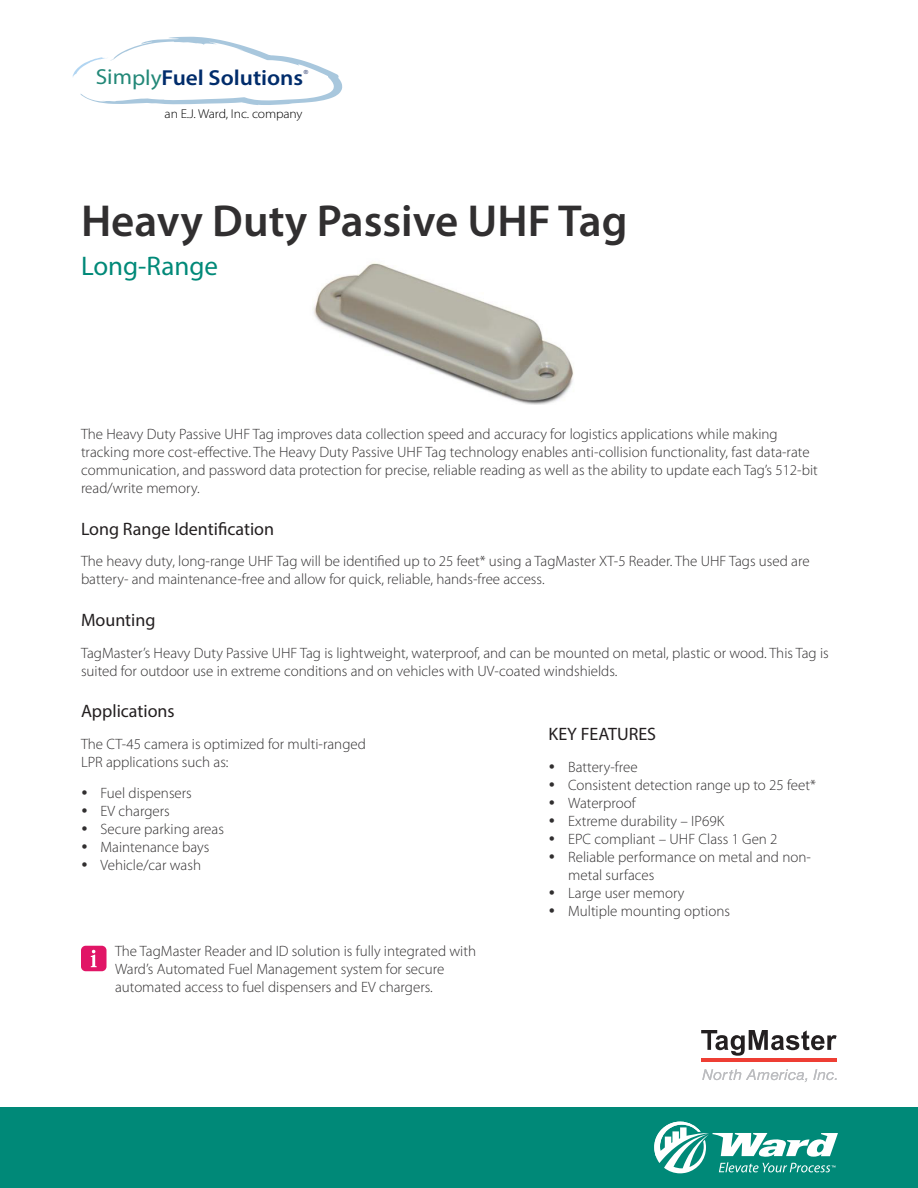
<style>
.page{position:relative;width:918px;height:1188px;background:#fff}
.page>*{position:absolute;margin:0;border:0;box-sizing:border-box;transform-origin:0 0}
.t1{font:600 45px "Myriad Pro";color:#312f30}
.H2-2{font:27px "Myriad Pro";color:#008978}
.t2{font:600 21.75px "Myriad Pro";letter-spacing:-.005em;color:#002c6b;scale:1.06 1}
.t3{font:18px "Myriad Pro";color:#231f20}
.note{font:300 15px/18px "Myriad Pro";color:#312f30}
.t4{font:300 12.75px "Myriad Pro";letter-spacing:-.01em;color:#000;scale:1.06 1}
.t5{font:5.55px "Arial";color:#223267;scale:1.06 1}
.s1{font-weight:400;color:#238878}
</style>
<div class="page">
<svg style="left:72px;top:37px;width:270px;height:68px"></svg>
<div style="left:0;top:1107px;width:918px;height:81px;background:#008978"></div>
<svg style="left:654px;top:1122px;width:184px;height:51px"></svg>
<svg style="left:701px;top:1030px;width:136px;height:26px"></svg>
<svg style="left:702px;top:1069px;width:105px;height:13px"></svg>
<svg style="left:813px;top:1069px;width:24px;height:11px"></svg>
<hr style="left:701px;top:1058px;width:136px;height:4px;background:#ee3e34">
<svg style="left:81px;top:946px;width:26px;height:25px"></svg>
<img style="left:312px;top:262px;width:262px;height:143px">
<p class="t2" style="left:96px;top:64px;width:197px"><span class="s1">Simply</span>Fuel Solutions</p>
<p class="t4" style="left:165px;top:106px;width:132px">an E.J. Ward, Inc. company</p>
<p class="t5" style="left:304px;top:68px;width:6px">®</p>
<h1 class="t1" style="left:81px;top:193px;width:548px">Heavy Duty Passive UHF Tag</h1>
<p class="H2-2" style="left:81px;top:250px;width:139px">Long-Range</p>
<p class="note" style="left:81px;top:425px;width:738px">The Heavy Duty Passive UHF Tag improves data collection speed and accuracy for logistics applications while making tracking more cost-effective. The Heavy Duty Passive UHF Tag technology enables anti-collision functionality, fast data-rate communication, and password data protection for precise, reliable reading as well as the ability to update each Tag’s 512-bit read/write memory.</p>
<h3 class="t3" style="left:81px;top:518px;width:195px">Long Range Identification</h3>
<p class="note" style="left:81px;top:552px;width:730px">The heavy duty, long-range UHF Tag will be identified up to 25 feet* using a TagMaster XT-5 Reader. The UHF Tags used are battery- and maintenance-free and allow for quick, reliable, hands-free access.</p>
<h3 class="t3" style="left:81px;top:609px;width:76px">Mounting</h3>
<p class="note" style="left:81px;top:643px;width:749px">TagMaster’s Heavy Duty Passive UHF Tag is lightweight, waterproof, and can be mounted on metal, plastic or wood. This Tag is suited for outdoor use in extreme conditions and on vehicles with UV-coated windshields.</p>
<h3 class="t3" style="left:81px;top:700px;width:95px">Applications</h3>
<p class="note" style="left:81px;top:735px;width:286px">The CT-45 camera is optimized for multi-ranged<br>LPR applications such as:</p>
<p class="note" style="left:100px;top:784px;width:93px">Fuel dispensers</p>
<p class="note" style="left:100px;top:802px;width:71px">EV chargers</p>
<p class="note" style="left:100px;top:820px;width:125px">Secure parking areas</p>
<p class="note" style="left:100px;top:838px;width:110px">Maintenance bays</p>
<p class="note" style="left:100px;top:856px;width:102px">Vehicle/car wash</p>
<h3 class="t3" style="left:549px;top:723px;width:109px">KEY FEATURES</h3>
<p class="note" style="left:568px;top:758px;width:71px">Battery-free</p>
<p class="note" style="left:568px;top:776px;width:249px">Consistent detection range up to 25 feet*</p>
<p class="note" style="left:568px;top:794px;width:69px">Waterproof</p>
<p class="note" style="left:568px;top:812px;width:157px">Extreme durability – IP69K</p>
<p class="note" style="left:568px;top:830px;width:211px">EPC compliant – UHF Class 1 Gen 2</p>
<p class="note" style="left:568px;top:848px;width:244px">Reliable performance on metal and non&shy;metal surfaces</p>
<p class="note" style="left:568px;top:884px;width:118px">Large user memory</p>
<p class="note" style="left:568px;top:902px;width:163px">Multiple mounting options</p>
<p class="note" style="left:115px;top:942px;width:363px">The TagMaster Reader and ID solution is fully integrated with<br>Ward’s Automated Fuel Management system for secure automated access to fuel dispensers and EV chargers.</p>
</div>
